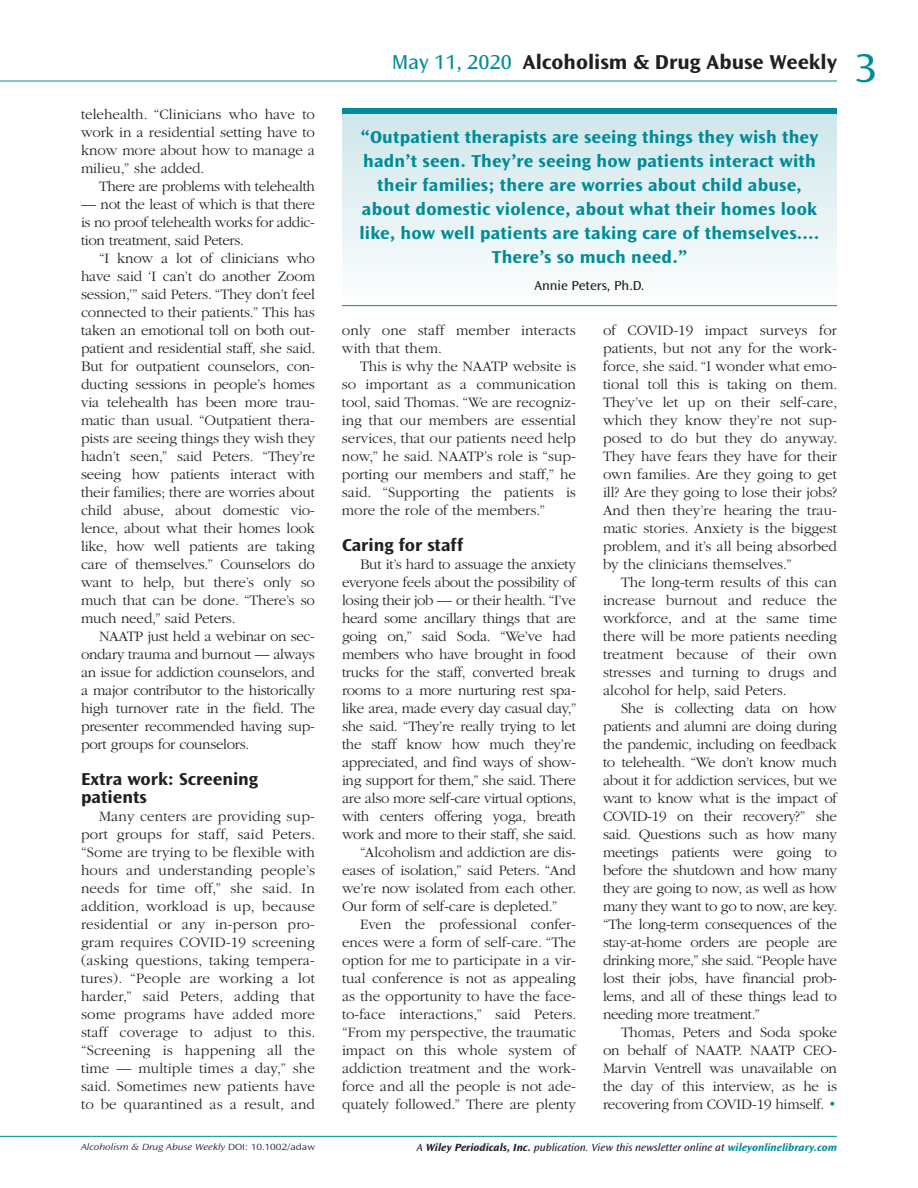
<style>
.page{position:relative;width:918px;height:1188px;background:#fff}
.page>*{position:absolute;margin:0;border:0;box-sizing:border-box;transform-origin:0 0}
.t1{font:700 semi-expanded 21px "Ocean Sans Std";color:#231f20}
.t2{font:700 semi-expanded 18px/24px "Ocean Sans Std";letter-spacing:.01em;color:#008b98;text-align:center}
.t3{font:700 semi-expanded 18px/18px "Ocean Sans Std";color:#231f20}
.t4{font:300 15px/18px "ITC Garamond Std";letter-spacing:-.01em;color:#231f20;text-align:justify}
.t5{font:300 15px/18px "ITC Garamond Std";letter-spacing:.01em;color:#231f20}
.t6{font:semi-expanded 13.5px "Ocean Sans Std";color:#231f20}
.t7{font:italic semi-expanded 10.8px "Ocean Sans Std";color:#231f20}
.t8{font:italic 300 expanded 9.3px "Ocean Sans Std";color:#231f20}
.s1{font-weight:400;color:#008b98}
.s2{font-weight:400;font-size:42px;color:#008b98}
.s3{color:#008b98}
.s4{font-style:normal}
.s5{font-weight:700}
.s6{font-weight:700;color:#008b98}
</style>
<div class="page">
<hr style="left:0;top:81px;width:837px;height:1px;background:#008b98">
<hr style="left:0;top:1136px;width:837px;height:1px;background:#008b98">
<div style="left:342px;top:111px;width:495px;height:195px;background:linear-gradient(to bottom,#cee6ea,#fdfefe)"></div>
<div style="left:342px;top:108px;width:495px;height:6px;background:#008b98"></div>
<hr style="left:342px;top:305px;width:495px;height:1px;background:#008b98">
<p class="t4" style="left:81px;top:105px;width:236px">telehealth. “Clinicians who have to work in a residential setting have to know more about how to manage a milieu,” she added.</p>
<p class="t4" style="left:99px;top:177px;width:217px">There are problems with telehealth</p>
<p class="t4" style="left:81px;top:195px;width:236px">— not the least of which is that there is no proof telehealth works for addic&shy;tion treatment, said Peters.</p>
<p class="t4" style="left:81px;top:249px;width:236px;text-indent:18px">“I know a lot of clinicians who have said ‘I can’t do another Zoom session,’” said Peters. “They don’t feel connected to their patients.” This has taken an emotional toll on both out&shy;patient and residential staff, she said.<br>But for outpatient counselors, con&shy;ducting sessions in people’s homes via telehealth has been more trau&shy;matic than usual. “Outpatient thera&shy;pists are seeing things they wish they hadn’t seen,” said Peters. “They’re seeing how patients interact with their families; there are worries about child abuse, about domestic vio&shy;lence, about what their homes look like, how well patients are taking care of themselves.” Counselors do want to help, but there’s only so much that can be done. “There’s so much need,” said Peters.</p>
<p class="t4" style="left:81px;top:627px;width:236px;text-indent:18px">NAATP just held a webinar on sec&shy;ondary trauma and burnout — always an issue for addiction counselors, and a major contributor to the historically high turnover rate in the field. The presenter recommended having sup&shy;port groups for counselors.</p>
<p class="t3" style="left:81px;top:770px;width:179px">Extra work: Screening patients</p>
<p class="t4" style="left:81px;top:807px;width:236px;text-indent:18px">Many centers are providing sup&shy;port groups for staff, said Peters. “Some are trying to be flexible with hours and understanding people’s needs for time off,” she said. In addition, workload is up, because residential or any in-person pro&shy;gram requires COVID-19 screening (asking questions, taking tempera&shy;tures). “People are working a lot harder,” said Peters, adding that some programs have added more staff coverage to adjust to this. “Screening is happening all the time — multiple times a day,” she said. Sometimes new patients have to be quarantined as a result, and</p>
<h1 class="t1" style="left:392px;top:50px;width:487px"><span class="s1">May 11, 2020</span> Alcoholism &amp; Drug Abuse Weekly <span class="s2">3</span></h1>
<p class="t2" style="left:359px;top:125px;width:462px">“Outpatient therapists are seeing things they wish they hadn’t seen. They’re seeing how patients interact with their families; there are worries about child abuse, about domestic violence, about what their homes look like, how well patients are taking care of themselves....<br>There’s so much need.”</p>
<p class="t6" style="left:534px;top:278px;width:112px">Annie Peters, Ph.D.</p>
<p class="t5" style="left:342px;top:321px;width:235px">only one staff member interacts with that them.</p>
<p class="t4" style="left:342px;top:357px;width:236px;text-indent:18px">This is why the NAATP website is so important as a communication tool, said Thomas. “We are recogniz&shy;ing that our members are essential services, that our patients need help now,” he said. NAATP’s role is “sup&shy;porting our members and staff,” he said. “Supporting the patients is more the role of the members.”</p>
<p class="t3" style="left:342px;top:536px;width:123px">Caring for staff</p>
<p class="t4" style="left:360px;top:555px;width:217px">But it’s hard to assuage the anxiety</p>
<p class="t4" style="left:342px;top:573px;width:235px">everyone feels about the possibility of</p>
<p class="t4" style="left:342px;top:591px;width:235px">losing their job — or their health. “I’ve</p>
<p class="t4" style="left:342px;top:609px;width:235px">heard some ancillary things that are</p>
<p class="t4" style="left:342px;top:627px;width:235px">going on,” said Soda. “We’ve had</p>
<p class="t4" style="left:342px;top:645px;width:235px">members who have brought in food</p>
<p class="t4" style="left:342px;top:663px;width:235px">trucks for the staff, converted break</p>
<p class="t4" style="left:342px;top:681px;width:236px">rooms to a more nurturing rest spa-</p>
<p class="t4" style="left:342px;top:699px;width:236px">like area, made every day casual day,”</p>
<p class="t4" style="left:342px;top:717px;width:236px">she said. “They’re really trying to let</p>
<p class="t4" style="left:342px;top:735px;width:236px">the staff know how much they’re</p>
<p class="t4" style="left:342px;top:753px;width:235px">appreciated, and find ways of show-</p>
<p class="t4" style="left:342px;top:771px;width:235px">ing support for them,” she said. There</p>
<p class="t4" style="left:342px;top:789px;width:236px">are also more self-care virtual options,</p>
<p class="t4" style="left:342px;top:807px;width:235px">with centers offering yoga, breath</p>
<p class="t4" style="left:342px;top:825px;width:236px">work and more to their staff, she said.</p>
<p class="t4" style="left:360px;top:843px;width:217px">“Alcoholism and addiction are dis-</p>
<p class="t4" style="left:342px;top:861px;width:235px">eases of isolation,” said Peters. “And</p>
<p class="t4" style="left:342px;top:879px;width:236px">we’re now isolated from each other.</p>
<p class="t4" style="left:342px;top:897px;width:217px">Our form of self-care is depleted.”</p>
<p class="t4" style="left:360px;top:915px;width:217px">Even the professional confer-</p>
<p class="t4" style="left:342px;top:933px;width:236px">ences were a form of self-care. “The</p>
<p class="t4" style="left:342px;top:951px;width:235px">option for me to participate in a vir-</p>
<p class="t4" style="left:342px;top:969px;width:235px">tual conference is not as appealing</p>
<p class="t4" style="left:342px;top:987px;width:235px">as the opportunity to have the face-</p>
<p class="t4" style="left:342px;top:1005px;width:236px">to-face interactions,” said Peters.</p>
<p class="t4" style="left:342px;top:1023px;width:235px">“From my perspective, the traumatic</p>
<p class="t4" style="left:342px;top:1041px;width:235px">impact on this whole system of</p>
<p class="t4" style="left:342px;top:1059px;width:236px">addiction treatment and the work-</p>
<p class="t4" style="left:342px;top:1077px;width:236px">force and all the people is not ade-</p>
<p class="t4" style="left:342px;top:1095px;width:235px">quately followed.” There are plenty</p>
<p class="t4" style="left:603px;top:321px;width:236px">of COVID-19 impact surveys for patients, but not any for the work&shy;force, she said. “I wonder what emo&shy;tional toll this is taking on them.<br>They’ve let up on their self-care, which they know they’re not sup&shy;posed to do but they do anyway.<br>They have fears they have for their own families. Are they going to get ill? Are they going to lose their jobs?<br>And then they’re hearing the trau&shy;matic stories. Anxiety is the biggest problem, and it’s all being absorbed by the clinicians themselves.”</p>
<p class="t4" style="left:603px;top:573px;width:235px;text-indent:18px">The long-term results of this can increase burnout and reduce the workforce, and at the same time there will be more patients needing treatment because of their own stresses and turning to drugs and alcohol for help, said Peters.</p>
<p class="t4" style="left:603px;top:699px;width:236px;text-indent:18px">She is collecting data on how patients and alumni are doing during the pandemic, including on feedback to telehealth. “We don’t know much about it for addiction services, but we want to know what is the impact of COVID-19 on their recovery?” she said. Questions such as how many meetings patients were going to before the shutdown and how many they are going to now, as well as how many they want to go to now, are key. “The long-term consequences of the stay-at-home orders are people are drinking more,” she said. “People have lost their jobs, have financial prob&shy;lems, and all of these things lead to needing more treatment.”</p>
<p class="t4" style="left:603px;top:1023px;width:236px;text-indent:18px">Thomas, Peters and Soda spoke on behalf of NAATP. NAATP CEO-Marvin Ventrell was unavailable on the day of this interview, as he is recovering from COVID-19 himself. <span class="s3">•</span></p>
<p class="t8" style="left:81px;top:1142px;width:236px">Alcoholism &amp; Drug Abuse Weekly <span class="s4">DOI: 10.1002/adaw</span></p>
<p class="t7" style="left:417px;top:1141px;width:422px">A <span class="s5">Wiley Periodicals, Inc.</span> publication. View this newsletter online at <span class="s6">wileyonlinelibrary.com</span></p>
</div>
